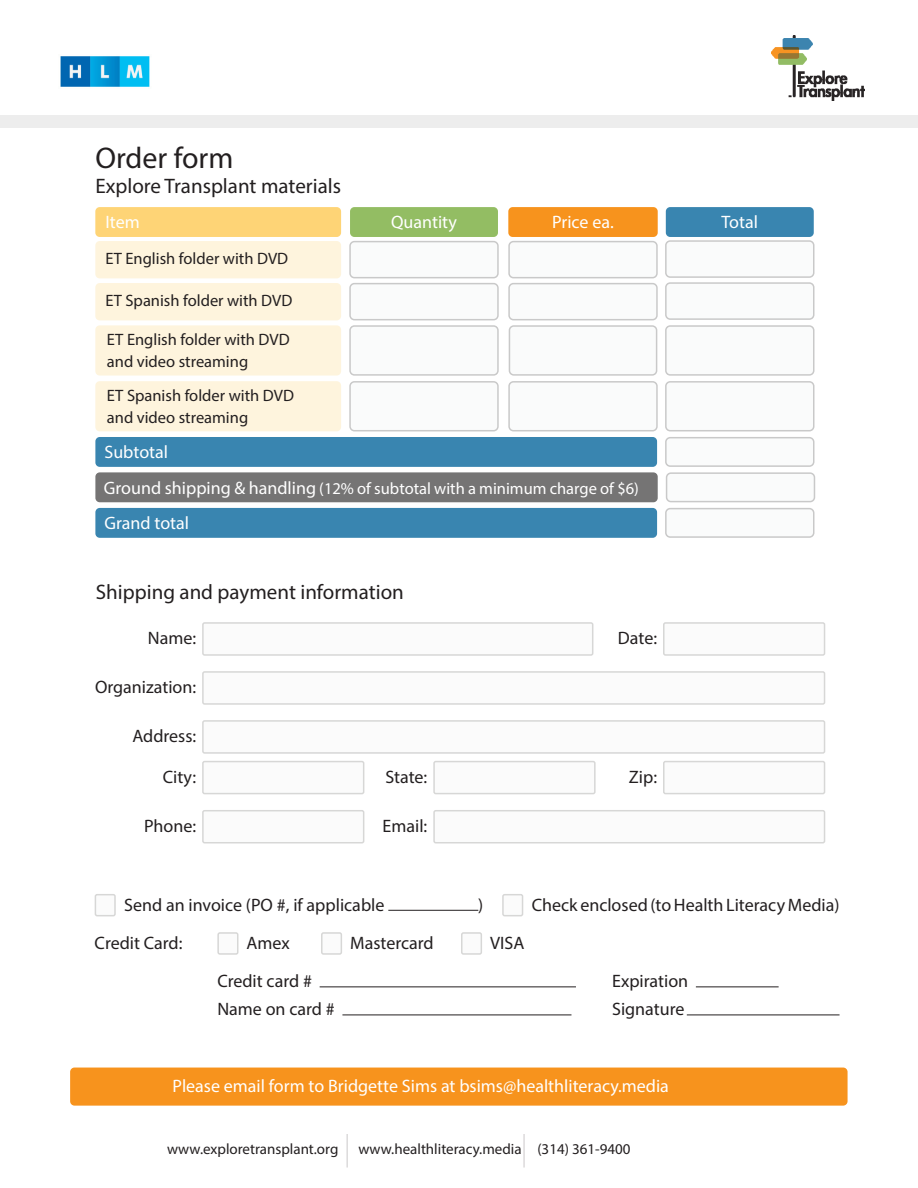
<style>
.page{position:relative;width:918px;height:1188px;background:#fff}
.page>*{position:absolute;margin:0;border:0;box-sizing:border-box;transform-origin:0 0}
.Body{font:30px "Myriad Pro";color:#231f20}
.Body-2{font:21px "Myriad Pro";color:#231f20}
.Heading{font:18px "Myriad Pro";color:#231f20}
.t1{font:18px "Myriad Pro";color:#fff}
.t2{font:16.5px/22.5px "Myriad Pro";color:#231f20}
.t3{font:16.5px "Myriad Pro";color:#fff}
.Heading-2{font:15px "Myriad Pro";color:#231f20}
.s1{font-size:18px}
</style>
<div class="page">
<div style="left:0;top:115px;width:918px;height:13px;background:#ededed"></div>
<div style="left:203px;top:623px;width:390px;height:32px;background:#fafbfb;border-radius:2px"></div>
<div style="left:202px;top:622px;width:391px;height:34px;border:2px solid #cdcdcc;border-radius:2px"></div>
<div style="left:203px;top:672px;width:622px;height:32px;background:#fafbfb;border-radius:2px"></div>
<div style="left:202px;top:671px;width:623px;height:34px;border:2px solid #cdcdcc;border-radius:2px"></div>
<div style="left:664px;top:623px;width:161px;height:32px;background:#fafbfb;border-radius:2px"></div>
<div style="left:663px;top:622px;width:162px;height:34px;border:2px solid #cdcdcc;border-radius:2px"></div>
<div style="left:203px;top:721px;width:622px;height:32px;background:#fafbfb;border-radius:2px"></div>
<div style="left:202px;top:720px;width:623px;height:34px;border:2px solid #cdcdcc;border-radius:2px"></div>
<div style="left:203px;top:762px;width:161px;height:32px;background:#fafbfb;border-radius:2px"></div>
<div style="left:202px;top:761px;width:162px;height:33px;border:2px solid #cdcdcc;border-radius:2px"></div>
<div style="left:434px;top:762px;width:161px;height:32px;background:#fafbfb;border-radius:2px"></div>
<div style="left:433px;top:761px;width:163px;height:33px;border:2px solid #cdcdcc;border-radius:2px"></div>
<div style="left:664px;top:762px;width:161px;height:32px;background:#fafbfb;border-radius:2px"></div>
<div style="left:663px;top:761px;width:162px;height:33px;border:2px solid #cdcdcc;border-radius:2px"></div>
<div style="left:203px;top:811px;width:161px;height:32px;background:#fafbfb;border-radius:2px"></div>
<div style="left:202px;top:810px;width:162px;height:33px;border:2px solid #cdcdcc;border-radius:2px"></div>
<div style="left:434px;top:811px;width:391px;height:32px;background:#fafbfb;border-radius:2px"></div>
<div style="left:433px;top:810px;width:392px;height:33px;border:2px solid #cdcdcc;border-radius:2px"></div>
<hr style="left:388px;top:910px;width:90px;height:1px;background:#231f20">
<div style="left:95px;top:895px;width:20px;height:21px;background:#fafbfb;border-radius:2px"></div>
<div style="left:95px;top:894px;width:21px;height:22px;border:2px solid #cdcdcc;border-radius:2px"></div>
<div style="left:503px;top:895px;width:20px;height:21px;background:#fafbfb;border-radius:2px"></div>
<div style="left:502px;top:894px;width:21px;height:22px;border:2px solid #cdcdcc;border-radius:2px"></div>
<div style="left:218px;top:933px;width:20px;height:21px;background:#fafbfb;border-radius:2px"></div>
<div style="left:217px;top:932px;width:21px;height:23px;border:2px solid #cdcdcc;border-radius:2px"></div>
<div style="left:322px;top:933px;width:19px;height:21px;background:#fafbfb;border-radius:2px"></div>
<div style="left:321px;top:932px;width:21px;height:23px;border:2px solid #cdcdcc;border-radius:2px"></div>
<div style="left:462px;top:933px;width:19px;height:21px;background:#fafbfb;border-radius:2px"></div>
<div style="left:461px;top:932px;width:21px;height:23px;border:2px solid #cdcdcc;border-radius:2px"></div>
<hr style="left:320px;top:986px;width:256px;height:1px;background:#231f20">
<hr style="left:696px;top:986px;width:83px;height:1px;background:#231f20">
<hr style="left:342px;top:1015px;width:229px;height:1px;background:#231f20">
<hr style="left:687px;top:1015px;width:153px;height:1px;background:#231f20">
<div style="left:70px;top:1068px;width:778px;height:38px;background:#f7931d;border-radius:4px"></div>
<hr style="left:347px;top:1134px;width:1px;height:34px;background:#cbc8c9">
<hr style="left:524px;top:1134px;width:1px;height:34px;background:#cbc8c9">
<div style="left:350px;top:207px;width:148px;height:30px;background:#93bd63;border-radius:4px"></div>
<div style="left:508px;top:207px;width:150px;height:30px;background:#f7931d;border-radius:4px"></div>
<div style="left:666px;top:207px;width:148px;height:30px;background:#3985b0;border-radius:4px"></div>
<div style="left:95px;top:207px;width:246px;height:30px;background:#fed476;border-radius:4px"></div>
<div style="left:95px;top:241px;width:246px;height:37px;background:#fef4dd;border-radius:4px"></div>
<div style="left:666px;top:241px;width:148px;height:36px;background:#f9fafa;border-radius:4px"></div>
<div style="left:665px;top:240px;width:150px;height:38px;border:2px solid #bcbcbc;border-radius:4px"></div>
<div style="left:509px;top:242px;width:148px;height:36px;background:#f9fafa;border-radius:4px"></div>
<div style="left:508px;top:241px;width:150px;height:37px;border:2px solid #bcbcbc;border-radius:4px"></div>
<div style="left:350px;top:242px;width:148px;height:36px;background:#f9fafa;border-radius:4px"></div>
<div style="left:349px;top:241px;width:150px;height:37px;border:2px solid #bcbcbc;border-radius:4px"></div>
<div style="left:95px;top:283px;width:246px;height:37px;background:#fef4dd;border-radius:4px"></div>
<div style="left:666px;top:283px;width:148px;height:36px;background:#f9fafa;border-radius:4px"></div>
<div style="left:665px;top:282px;width:150px;height:38px;border:2px solid #bcbcbc;border-radius:4px"></div>
<div style="left:509px;top:284px;width:148px;height:36px;background:#f9fafa;border-radius:4px"></div>
<div style="left:508px;top:283px;width:150px;height:37px;border:2px solid #bcbcbc;border-radius:4px"></div>
<div style="left:350px;top:284px;width:148px;height:36px;background:#f9fafa;border-radius:4px"></div>
<div style="left:349px;top:283px;width:150px;height:37px;border:2px solid #bcbcbc;border-radius:4px"></div>
<div style="left:95px;top:325px;width:246px;height:51px;background:#fef4dd;border-radius:4px"></div>
<div style="left:666px;top:326px;width:148px;height:49px;background:#f9fafa;border-radius:4px"></div>
<div style="left:665px;top:325px;width:150px;height:51px;border:2px solid #bcbcbc;border-radius:4px"></div>
<div style="left:509px;top:326px;width:148px;height:49px;background:#f9fafa;border-radius:4px"></div>
<div style="left:509px;top:325px;width:148px;height:51px;border:2px solid #bcbcbc;border-radius:4px"></div>
<div style="left:350px;top:326px;width:148px;height:49px;background:#f9fafa;border-radius:4px"></div>
<div style="left:349px;top:325px;width:150px;height:51px;border:2px solid #bcbcbc;border-radius:4px"></div>
<div style="left:95px;top:381px;width:246px;height:50px;background:#fef4dd;border-radius:4px"></div>
<div style="left:666px;top:382px;width:148px;height:49px;background:#f9fafa;border-radius:4px"></div>
<div style="left:665px;top:381px;width:150px;height:50px;border:2px solid #bcbcbc;border-radius:4px"></div>
<div style="left:509px;top:382px;width:148px;height:49px;background:#f9fafa;border-radius:4px"></div>
<div style="left:508px;top:381px;width:150px;height:50px;border:2px solid #bcbcbc;border-radius:4px"></div>
<div style="left:350px;top:382px;width:148px;height:49px;background:#f9fafa;border-radius:4px"></div>
<div style="left:349px;top:381px;width:150px;height:50px;border:2px solid #bcbcbc;border-radius:4px"></div>
<div style="left:95px;top:437px;width:562px;height:30px;background:#3985b0;border-radius:4px"></div>
<div style="left:95px;top:472px;width:563px;height:30px;background:#757474;border-radius:4px"></div>
<div style="left:666px;top:438px;width:148px;height:28px;background:#f9fafa;border-radius:4px"></div>
<div style="left:665px;top:437px;width:150px;height:30px;border:2px solid #bcbcbc;border-radius:4px"></div>
<div style="left:667px;top:473px;width:147px;height:29px;background:#f9fafa;border-radius:4px"></div>
<div style="left:666px;top:472px;width:149px;height:30px;border:2px solid #bcbcbc;border-radius:4px"></div>
<div style="left:95px;top:508px;width:562px;height:30px;background:#3985b0;border-radius:4px"></div>
<div style="left:666px;top:509px;width:148px;height:28px;background:#f9fafa;border-radius:4px"></div>
<div style="left:665px;top:508px;width:150px;height:30px;border:2px solid #bcbcbc;border-radius:4px"></div>
<img style="left:772px;top:35px;width:93px;height:66px">
<img style="left:60px;top:56px;width:90px;height:31px">
<p class="Body" style="left:95px;top:140px;width:140px">Order form</p>
<p class="Body-2" style="left:95px;top:173px;width:247px">Explore Transplant materials</p>
<p class="t1" style="left:105px;top:211px;width:36px">Item</p>
<p class="t1" style="left:391px;top:211px;width:67px">Quantity</p>
<p class="t1" style="left:552px;top:211px;width:63px">Price ea.</p>
<p class="t1" style="left:722px;top:211px;width:38px">Total</p>
<p class="t2" style="left:105px;top:247px;width:184px">ET English folder with DVD</p>
<p class="t2" style="left:105px;top:289px;width:189px">ET Spanish folder with DVD</p>
<p class="t2" style="left:107px;top:328px;width:184px">ET English folder with DVD and video streaming</p>
<p class="t2" style="left:107px;top:384px;width:189px">ET Spanish folder with DVD and video streaming</p>
<p class="t1" style="left:105px;top:441px;width:65px">Subtotal</p>
<p class="t3" style="left:104px;top:478px;width:536px"><span class="s1">Ground shipping &amp; handling</span> (12% of subtotal with a minimum charge of $6)</p>
<p class="t1" style="left:105px;top:512px;width:86px">Grand total</p>
<p class="Body-2" style="left:96px;top:579px;width:309px">Shipping and payment information</p>
<p class="Heading" style="left:148px;top:627px;width:50px">Name:</p>
<p class="Heading" style="left:95px;top:676px;width:103px">Organization:</p>
<p class="Heading" style="left:618px;top:627px;width:41px">Date:</p>
<p class="Heading" style="left:132px;top:725px;width:65px">Address:</p>
<p class="Heading" style="left:163px;top:766px;width:35px">City:</p>
<p class="Heading" style="left:385px;top:766px;width:43px">State:</p>
<p class="Heading" style="left:629px;top:766px;width:30px">Zip:</p>
<p class="Heading" style="left:144px;top:815px;width:54px">Phone:</p>
<p class="Heading" style="left:383px;top:815px;width:46px">Email:</p>
<p class="Heading" style="left:124px;top:894px;width:262px">Send an invoice (PO #, if applicable</p>
<p class="Heading" style="left:478px;top:894px;width:7px">)</p>
<p class="Heading" style="left:532px;top:894px;width:309px">Check enclosed (to Health Literacy Media)</p>
<p class="Heading" style="left:95px;top:932px;width:89px">Credit Card:</p>
<p class="Heading" style="left:247px;top:932px;width:45px">Amex</p>
<p class="Heading" style="left:350px;top:932px;width:85px">Mastercard</p>
<p class="Heading" style="left:490px;top:932px;width:36px">VISA</p>
<p class="Heading" style="left:217px;top:970px;width:96px">Credit card #</p>
<p class="Heading" style="left:612px;top:970px;width:78px">Expiration</p>
<p class="Heading" style="left:217px;top:998px;width:119px">Name on card #</p>
<p class="Heading" style="left:612px;top:998px;width:74px">Signature</p>
<p class="t1" style="left:173px;top:1075px;width:498px">Please email form to Bridgette Sims at bsims@healthliteracy.media</p>
<p class="Heading-2" style="left:167px;top:1140px;width:173px">www.exploretransplant.org</p>
<p class="Heading-2" style="left:358px;top:1140px;width:165px">www.healthliteracy.media</p>
<p class="Heading-2" style="left:537px;top:1140px;width:95px">(314) 361-9400</p>
</div>
